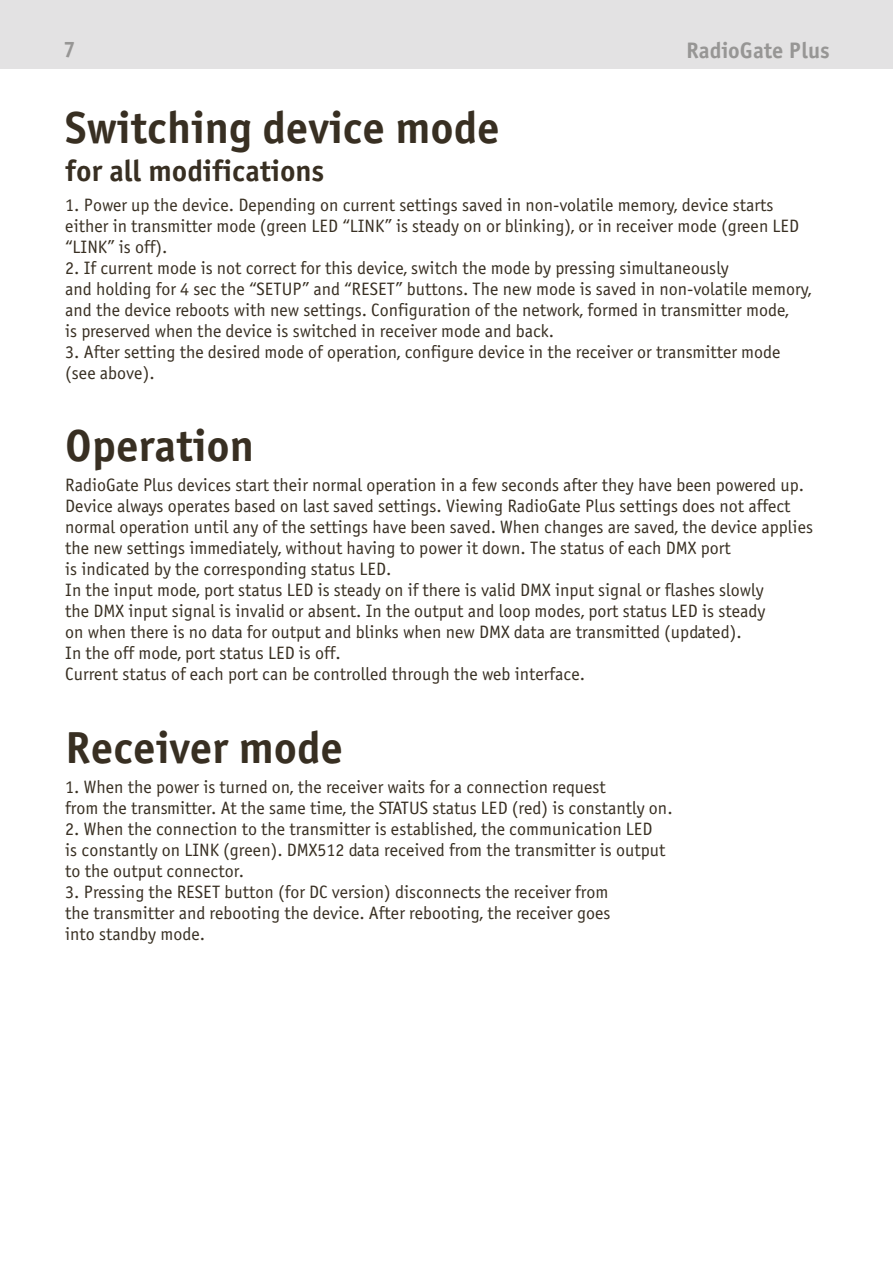
<style>
.page{position:relative;width:893px;height:1263px;background:#fff}
.page>*{position:absolute;margin:0;border:0;box-sizing:border-box;transform-origin:0 0}
.t1{font:700 45px "Officina Sans C";color:#382f22}
.t2{font:700 30px "Officina Sans C";color:#382f22}
.t3{font:700 22.5px "Officina Sans C";color:#979695}
.t4{font:18px/21px "Officina Sans C";color:#382f22}
</style>
<div class="page">
<div style="left:0;top:0;width:893px;height:68px;background:#e3e2e3"></div>
<p class="t3" style="left:63px;top:37px;width:14px">7</p>
<p class="t3" style="left:686px;top:38px;width:145px">RadioGate Plus</p>
<h1 class="t1" style="left:65px;top:102px;width:436px">Switching device mode</h1>
<h2 class="t2" style="left:65px;top:154px;width:261px">for all modifications</h2>
<p class="t4" style="left:65px;top:194px;width:735px">1. Рower up the device. Depending on current settings saved in non-volatile memory, device starts either in transmitter mode (green LED “LINK” is steady on or blinking), or in receiver mode (green LED “LINK” is off).</p>
<p class="t4" style="left:65px;top:258px;width:748px">2. If current mode is not correct for this device, switch the mode by pressing simultaneously<br>and holding for 4 sec the “SETUP” and “RESET” buttons. The new mode is saved in non-volatile memory, and the device reboots with new settings. Configuration of the network, formed in transmitter mode,<br>is preserved when the device is switched in receiver mode and back.</p>
<p class="t4" style="left:65px;top:342px;width:717px">3. After setting the desired mode of operation, configure device in the receiver or transmitter mode (see above).</p>
<h1 class="t1" style="left:65px;top:420px;width:190px">Operation</h1>
<p class="t4" style="left:65px;top:475px;width:749px">RadioGate Plus devices start their normal operation in a few seconds after they have been powered up.<br>Device always operates based on last saved settings. Viewing RadioGate Plus settings does not affect normal operation until any of the settings have been saved. When changes are saved, the device applies the new settings immediately, without having to power it down. The status of each DMX port<br>is indicated by the corresponding status LED.<br>In the input mode, port status LED is steady on if there is valid DMX input signal or flashes slowly<br>the DMX input signal is invalid or absent. In the output and loop modes, port status LED is steady<br>on when there is no data for output and blinks when new DMX data are transmitted (updated).<br>In the off mode, port status LED is off.<br>Current status of each port can be controlled through the web interface.</p>
<h1 class="t1" style="left:65px;top:722px;width:279px">Receiver mode</h1>
<p class="t4" style="left:65px;top:776px;width:609px">1. When the power is turned on, the receiver waits for a connection request<br>from the transmitter. At the same time, the STATUS status LED (red) is constantly on.</p>
<p class="t4" style="left:65px;top:818px;width:602px">2. When the connection to the transmitter is established, the communication LED is constantly on LINK (green). DMX512 data received from the transmitter is output to the output connector.</p>
<p class="t4" style="left:65px;top:882px;width:547px;text-align:justify">3. Pressing the RESET button (for DC version) disconnects the receiver from the transmitter and rebooting the device. After rebooting, the receiver goes into standby mode.</p>
</div>
